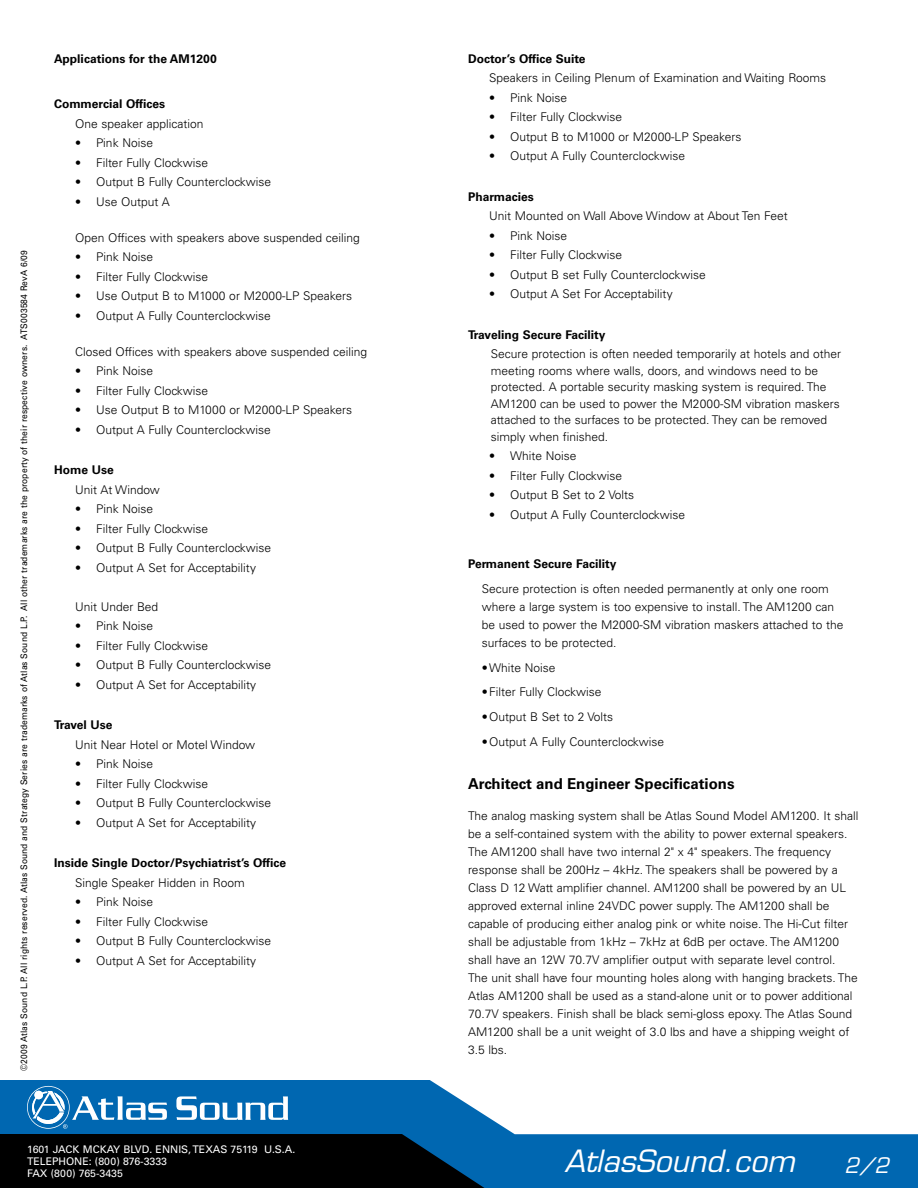
<style>
.page{position:relative;width:918px;height:1188px;background:#fff}
.page>*{position:absolute;margin:0;border:0;box-sizing:border-box;transform-origin:0 0}
.t1{font:italic 30px "Eurostile";color:#fff}
.t2{font:italic 21px "Eurostile";color:#fff}
.t3{font:700 15px "Univers LT Std";color:#000}
.t4{font:300 12px/18px "Univers LT Std";color:#000}
.t5{font:700 12px "Univers LT Std";color:#000}
.t6{font:700 12px "Univers LT Std";letter-spacing:-.02em;color:#000}
.t7{font:10.5px/12px "Univers LT Std";color:#fff}
.t8{font:9px "Univers LT Std";letter-spacing:.015em;color:#000;scale:.94 1}
</style>
<div class="page">
<svg style="left:0;top:1080px;width:918px;height:108px;fill:#0067b1"></svg>
<svg style="left:0;top:1086px;width:484px;height:102px"></svg>
<p class="t8" style="left:18px;top:1071px;width:875px;rotate:-90deg">©2009 Atlas Sound L.P. All rights reserved. Atlas Sound and Strategy Series are trademarks of Atlas Sound L.P. All other trademarks are the property of their respective owners. ATS003584 RevA 6/09</p>
<p class="t5" style="left:54px;top:51px;width:164px">Applications for the AM1200</p>
<p class="t5" style="left:54px;top:97px;width:113px">Commercial Offices</p>
<p class="t4" style="left:75px;top:115px;width:130px">One speaker application</p>
<p class="t4" style="left:75px;top:134px;width:80px">• Pink Noise</p>
<p class="t4" style="left:75px;top:154px;width:135px">• Filter Fully Clockwise</p>
<p class="t4" style="left:75px;top:173px;width:198px">• Output B Fully Counterclockwise</p>
<p class="t4" style="left:75px;top:193px;width:96px">• Use Output A</p>
<p class="t4" style="left:75px;top:229px;width:286px">Open Offices with speakers above suspended ceiling</p>
<p class="t4" style="left:75px;top:248px;width:80px">• Pink Noise</p>
<p class="t4" style="left:75px;top:268px;width:135px">• Filter Fully Clockwise</p>
<p class="t4" style="left:75px;top:287px;width:279px">• Use Output B to M1000 or M2000-LP Speakers</p>
<p class="t4" style="left:75px;top:307px;width:197px">• Output A Fully Counterclockwise</p>
<p class="t4" style="left:75px;top:343px;width:294px">Closed Offices with speakers above suspended ceiling</p>
<p class="t4" style="left:75px;top:362px;width:80px">• Pink Noise</p>
<p class="t4" style="left:75px;top:382px;width:135px">• Filter Fully Clockwise</p>
<p class="t4" style="left:75px;top:401px;width:279px">• Use Output B to M1000 or M2000-LP Speakers</p>
<p class="t4" style="left:75px;top:421px;width:197px">• Output A Fully Counterclockwise</p>
<p class="t5" style="left:54px;top:463px;width:61px">Home Use</p>
<p class="t4" style="left:75px;top:481px;width:86px">Unit At Window</p>
<p class="t4" style="left:75px;top:500px;width:80px">• Pink Noise</p>
<p class="t4" style="left:75px;top:520px;width:135px">• Filter Fully Clockwise</p>
<p class="t4" style="left:75px;top:539px;width:198px">• Output B Fully Counterclockwise</p>
<p class="t4" style="left:75px;top:559px;width:183px">• Output A Set for Acceptability</p>
<p class="t4" style="left:75px;top:598px;width:85px">Unit Under Bed</p>
<p class="t4" style="left:75px;top:617px;width:80px">• Pink Noise</p>
<p class="t4" style="left:75px;top:637px;width:135px">• Filter Fully Clockwise</p>
<p class="t4" style="left:75px;top:656px;width:198px">• Output B Fully Counterclockwise</p>
<p class="t4" style="left:75px;top:676px;width:183px">• Output A Set for Acceptability</p>
<p class="t6" style="left:54px;top:718px;width:60px">Travel Use</p>
<p class="t4" style="left:75px;top:736px;width:182px">Unit Near Hotel or Motel Window</p>
<p class="t4" style="left:75px;top:755px;width:80px">• Pink Noise</p>
<p class="t4" style="left:75px;top:775px;width:135px">• Filter Fully Clockwise</p>
<p class="t4" style="left:75px;top:794px;width:198px">• Output B Fully Counterclockwise</p>
<p class="t4" style="left:75px;top:814px;width:183px">• Output A Set for Acceptability</p>
<p class="t5" style="left:54px;top:856px;width:233px">Inside Single Doctor/Psychiatrist’s Office</p>
<p class="t4" style="left:75px;top:874px;width:171px">Single Speaker Hidden in Room</p>
<p class="t4" style="left:75px;top:893px;width:80px">• Pink Noise</p>
<p class="t4" style="left:75px;top:913px;width:135px">• Filter Fully Clockwise</p>
<p class="t4" style="left:75px;top:932px;width:198px">• Output B Fully Counterclockwise</p>
<p class="t4" style="left:75px;top:952px;width:183px">• Output A Set for Acceptability</p>
<p class="t7" style="left:27px;top:1143px;width:270px">1601 JACK MCKAY BLVD. ENNIS, TEXAS 75119 U.S.A.<br>TELEPHONE: (800) 876-3333<br>FAX (800) 765-3435</p>
<p class="t5" style="left:468px;top:51px;width:119px">Doctor’s Office Suite</p>
<p class="t4" style="left:489px;top:69px;width:338px">Speakers in Ceiling Plenum of Examination and Waiting Rooms</p>
<p class="t4" style="left:489px;top:88px;width:80px">• Pink Noise</p>
<p class="t4" style="left:489px;top:108px;width:135px">• Filter Fully Clockwise</p>
<p class="t4" style="left:489px;top:127px;width:254px">• Output B to M1000 or M2000-LP Speakers</p>
<p class="t4" style="left:489px;top:147px;width:197px">• Output A Fully Counterclockwise</p>
<p class="t5" style="left:468px;top:189px;width:67px">Pharmacies</p>
<p class="t4" style="left:489px;top:207px;width:300px">Unit Mounted on Wall Above Window at About Ten Feet</p>
<p class="t4" style="left:489px;top:226px;width:80px">• Pink Noise</p>
<p class="t4" style="left:489px;top:246px;width:135px">• Filter Fully Clockwise</p>
<p class="t4" style="left:489px;top:265px;width:218px">• Output B set Fully Counterclockwise</p>
<p class="t4" style="left:489px;top:285px;width:185px">• Output A Set For Acceptability</p>
<p class="t5" style="left:468px;top:327px;width:139px">Traveling Secure Facility</p>
<p class="t4" style="left:491px;top:346px;width:352px;line-height:16.5px">Secure protection is often needed temporarily at hotels and other meeting rooms where walls, doors, and windows need to be protected. A portable security masking system is required. The AM1200 can be used to power the M2000-SM vibration maskers attached to the surfaces to be protected. They can be removed simply when finished.</p>
<p class="t4" style="left:489px;top:447px;width:89px">• White Noise</p>
<p class="t4" style="left:489px;top:466px;width:135px">• Filter Fully Clockwise</p>
<p class="t4" style="left:489px;top:486px;width:146px">• Output B Set to 2 Volts</p>
<p class="t4" style="left:489px;top:505px;width:197px">• Output A Fully Counterclockwise</p>
<p class="t5" style="left:468px;top:557px;width:150px">Permanent Secure Facility</p>
<p class="t4" style="left:482px;top:580px;width:363px">Secure protection is often needed permanently at only one room where a large system is too expensive to install. The AM1200 can be used to power the M2000-SM vibration maskers attached to the surfaces to be protected.</p>
<p class="t4" style="left:482px;top:658px;width:75px">• White Noise</p>
<p class="t4" style="left:482px;top:683px;width:121px">• Filter Fully Clockwise</p>
<p class="t4" style="left:482px;top:708px;width:133px">• Output B Set to 2 Volts</p>
<p class="t4" style="left:482px;top:733px;width:184px">• Output A Fully Counterclockwise</p>
<p class="t3" style="left:468px;top:775px;width:268px">Architect and Engineer Specifications</p>
<p class="t4" style="left:468px;top:807px;width:392px">The analog masking system shall be Atlas Sound Model AM1200. It shall be a self-contained system with the ability to power external speakers.<br>The AM1200 shall have two internal 2" x 4" speakers. The frequency response shall be 200Hz – 4kHz. The speakers shall be powered by a Class D 12 Watt amplifier channel. AM1200 shall be powered by an UL approved external inline 24VDC power supply. The AM1200 shall be capable of producing either analog pink or white noise. The Hi-Cut filter shall be adjustable from 1kHz – 7kHz at 6dB per octave. The AM1200 shall have an 12W 70.7V amplifier output with separate level control.<br>The unit shall have four mounting holes along with hanging brackets. The Atlas AM1200 shall be used as a stand-alone unit or to power additional 70.7V speakers. Finish shall be black semi-gloss epoxy. The Atlas Sound AM1200 shall be a unit weight of 3.0 lbs and have a shipping weight of 3.5 lbs.</p>
<h1 class="t1" style="left:564px;top:1143px;width:232px">AtlasSound.com</h1>
<h2 class="t2" style="left:845px;top:1153px;width:46px">2/2</h2>
</div>
